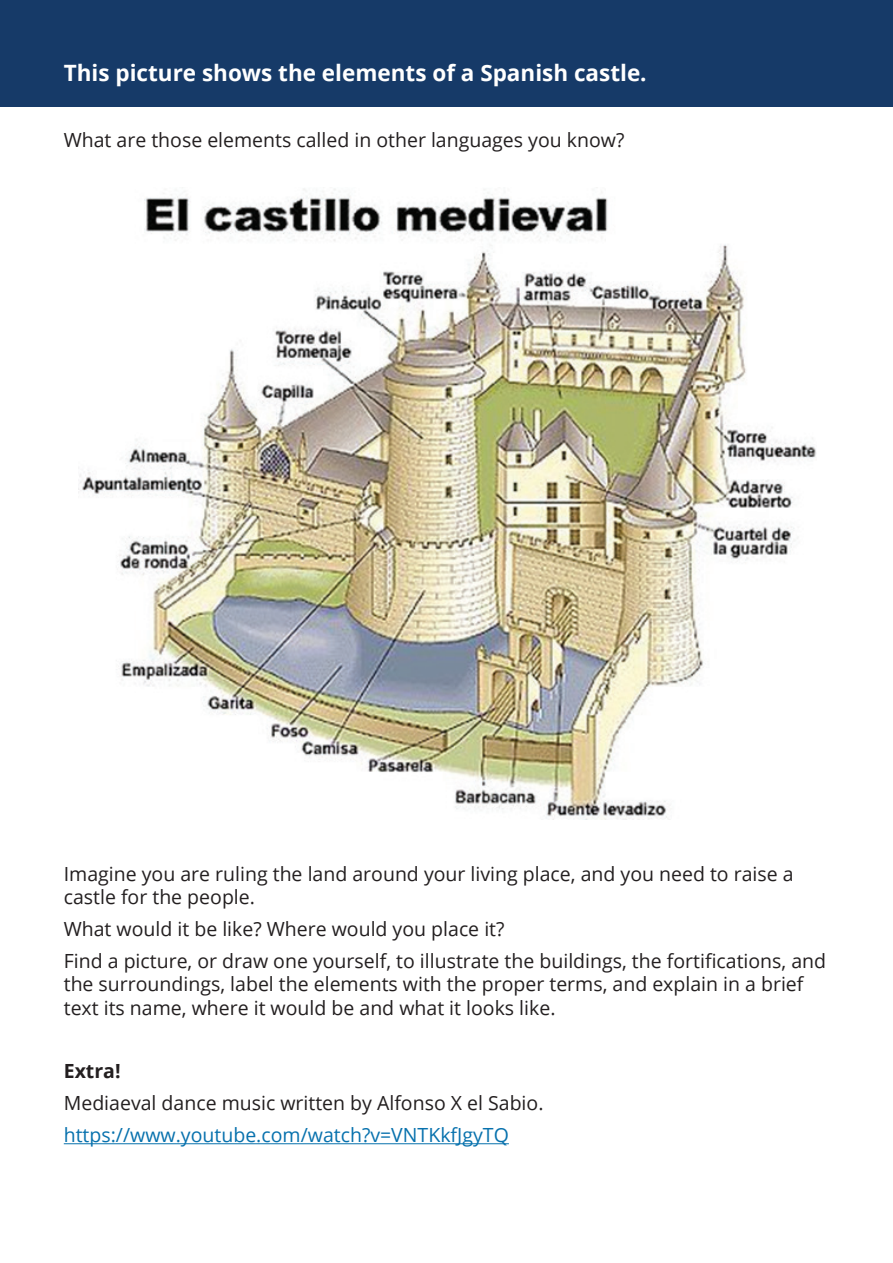
<style>
.page{position:relative;width:893px;height:1263px;background:#fff}
.page>*{position:absolute;margin:0;border:0;box-sizing:border-box;transform-origin:0 0}
.t1{font:700 22.5px "Open Sans";color:#fff}
.t2{font:19.5px/23.4px "Open Sans";color:#231f20}
.t3{font:19.5px "Open Sans";color:#0771ad}
.t4{font:700 19.5px "Open Sans";color:#231f20}
</style>
<div class="page">
<div style="left:0;top:0;width:893px;height:106px;background:#163a68"></div>
<hr style="left:64px;top:1143px;width:445px;height:1px;background:#0771ad">
<img style="left:79px;top:189px;width:737px;height:630px">
<p class="t1" style="left:64px;top:57px;width:584px">This picture shows the elements of a Spanish castle.</p>
<p class="t2" style="left:64px;top:127px;width:562px">What are those elements called in other languages you know?</p>
<p class="t2" style="left:64px;top:861px;width:731px">Imagine you are ruling the land around your living place, and you need to raise a castle for the people.</p>
<p class="t2" style="left:64px;top:912px;width:764px;line-height:32px">What would it be like? Where would you place it?<br>Find a picture, or draw one yourself, to illustrate the buildings, the fortifications, and</p>
<p class="t2" style="left:64px;top:972px;width:741px">the surroundings, label the elements with the proper terms, and explain in a brief text its name, where it would be and what it looks like.</p>
<p class="t4" style="left:64px;top:1057px;width:58px">Extra!</p>
<p class="t2" style="left:64px;top:1091px;width:481px">Mediaeval dance music written by Alfonso X el Sabio.</p>
<p class="t3" style="left:64px;top:1122px;width:447px">https://www.youtube.com/watch?v=VNTKkfJgyTQ</p>
</div>
